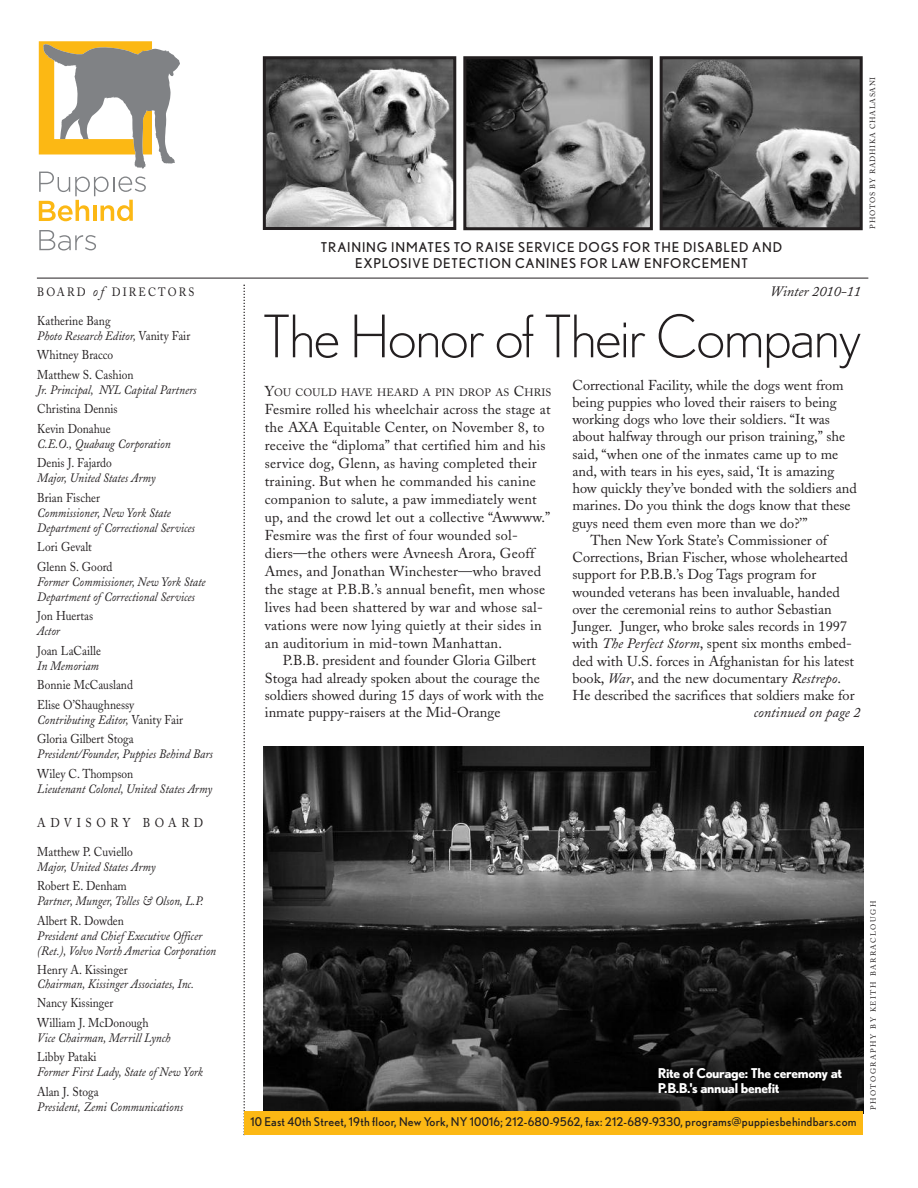
<style>
.page{position:relative;width:918px;height:1188px;background:#fff}
.page>*{position:absolute;margin:0;border:0;box-sizing:border-box;transform-origin:0 0}
.t1{font:300 58.5px "Nobel";letter-spacing:-.025em;color:#231f20}
.t2{font:14.25px/18px "Adobe Caslon";color:#231f20}
.t3{font:italic 14.25px "Adobe Caslon";color:#231f20}
.t4{font:13.5px/16.2px "Nobel";letter-spacing:.06em;color:#231f20;text-align:center}
.t5{font:700 13.5px/15px "Nobel";letter-spacing:-.025em;color:#fff}
.t6{font:italic 12.75px/15px "Adobe Caslon";color:#231f20;scale:.9 1}
.t7{font:12.75px/19.5px "Adobe Caslon";color:#231f20;scale:.9 1}
.t8{font:12.75px "Adobe Caslon";letter-spacing:.4em;color:#231f20;scale:.9 1}
.t9{font:12px "Nobel";letter-spacing:.02em;color:#231f20}
.t10{font:12px "Adobe Caslon";letter-spacing:.2em;color:#231f20;scale:.9 1}
.t11{font:10.65px "Adobe Caslon";letter-spacing:.02em;color:#231f20}
.t12{font:7.5px "Adobe Caslon";letter-spacing:.2em;color:#231f20}
.t13{font:7.5px "Adobe Caslon";letter-spacing:.1em;color:#231f20}
.s1{font-style:italic;font-size:14.25px}
.s2{font-style:italic}
.s3{font-size:14.25px}
</style>
<div class="page">
<hr style="left:37px;top:278px;width:831px;height:1px;background:#231f20">
<img style="left:664px;top:60px;width:195px;height:166px">
<div style="left:660px;top:56px;width:203px;height:174px;border:3px solid #231f20"></div>
<img style="left:467px;top:60px;width:182px;height:166px">
<div style="left:463px;top:56px;width:190px;height:174px;border:3px solid #231f20"></div>
<img style="left:267px;top:60px;width:185px;height:166px">
<div style="left:263px;top:56px;width:193px;height:174px;border:3px solid #231f20"></div>
<svg style="left:243px;top:285px;width:2px;height:850px"></svg>
<svg style="left:39px;top:230px;width:57px;height:21px"></svg>
<svg style="left:39px;top:41px;width:141px;height:180px"></svg>
<img style="left:264px;top:746px;width:600px;height:367px">
<div style="left:244px;top:1111px;width:619px;height:23px;background:#fcb814"></div>
<p class="t10" style="left:37px;top:288px;width:176px">BOARD <span class="s1">of</span> DIRECTORS</p>
<p class="t7" style="left:37px;top:314px;width:172px;line-height:15px">Katherine Bang<br><span class="s2">Photo Research Editor,</span> Vanity Fair</p>
<p class="t7" style="left:37px;top:347px;width:109px">Whitney Bracco<br>Matthew S. Cashion</p>
<p class="t6" style="left:37px;top:384px;width:179px">Jr. Principal, NYL Capital Partners</p>
<p class="t7" style="left:37px;top:401px;width:91px">Christina Dennis<br>Kevin Donahue</p>
<p class="t6" style="left:37px;top:438px;width:150px">C.E.O., Quabaug Corporation</p>
<p class="t7" style="left:37px;top:455px;width:85px">Denis J. Fajardo</p>
<p class="t6" style="left:37px;top:472px;width:133px">Major, United States Army</p>
<p class="t7" style="left:37px;top:489px;width:71px">Brian Fischer</p>
<p class="t6" style="left:37px;top:507px;width:177px">Commissioner, New York State<br>Department of Correctional Services</p>
<p class="t7" style="left:37px;top:539px;width:85px">Lori Gevalt<br>Glenn S. Goord</p>
<p class="t6" style="left:37px;top:576px;width:189px">Former Commissioner, New York State<br>Department of Correctional Services</p>
<p class="t7" style="left:37px;top:608px;width:64px">Jon Huertas</p>
<p class="t6" style="left:37px;top:625px;width:27px">Actor</p>
<p class="t7" style="left:37px;top:642px;width:72px">Joan LaCaille</p>
<p class="t6" style="left:37px;top:660px;width:70px">In Memoriam</p>
<p class="t7" style="left:37px;top:677px;width:109px">Bonnie McCausland<br>Elise O’Shaughnessy</p>
<p class="t7" style="left:37px;top:711px;width:163px"><span class="s2">Contributing Editor,</span> Vanity Fair<br>Gloria Gilbert Stoga</p>
<p class="t6" style="left:37px;top:748px;width:197px">President/Founder, Puppies Behind Bars</p>
<p class="t7" style="left:37px;top:765px;width:108px">Wiley C. Thompson</p>
<p class="t6" style="left:37px;top:783px;width:196px">Lieutenant Colonel, United States Army</p>
<p class="t8" style="left:37px;top:818px;width:186px">ADVISORY BOARD</p>
<p class="t7" style="left:37px;top:843px;width:108px">Matthew P. Cuviello</p>
<p class="t6" style="left:37px;top:861px;width:133px">Major, United States Army</p>
<p class="t7" style="left:37px;top:878px;width:101px">Robert E. Denham</p>
<p class="t6" style="left:37px;top:895px;width:186px">Partner, Munger, Tolles &amp; Olson, L.P.</p>
<p class="t7" style="left:37px;top:912px;width:98px">Albert R. Dowden</p>
<p class="t6" style="left:37px;top:930px;width:200px">President and Chief Executive Officer (Ret.), Volvo North America Corporation</p>
<p class="t7" style="left:37px;top:962px;width:102px">Henry A. Kissinger</p>
<p class="t6" style="left:37px;top:978px;width:176px">Chairman, Kissinger Associates, Inc.</p>
<p class="t7" style="left:37px;top:995px;width:125px">Nancy Kissinger<br>William J. McDonough</p>
<p class="t6" style="left:37px;top:1032px;width:150px">Vice Chairman, Merrill Lynch</p>
<p class="t7" style="left:37px;top:1049px;width:67px">Libby Pataki</p>
<p class="t6" style="left:37px;top:1066px;width:186px">Former First Lady, State of New York</p>
<p class="t7" style="left:37px;top:1083px;width:70px">Alan J. Stoga</p>
<p class="t6" style="left:37px;top:1101px;width:164px">President, Zemi Communications</p>
<p class="t4" style="left:321px;top:239px;width:463px">TRAINING INMATES TO RAISE SERVICE DOGS FOR THE DISABLED AND<br>EXPLOSIVE DETECTION CANINES FOR LAW ENFORCEMENT</p>
<p class="t3" style="left:770px;top:287px;width:92px">Winter 2010-11</p>
<h1 class="t1" style="left:263px;top:303px;width:600px">The Honor of Their Company</h1>
<p class="t11" style="left:265px;top:388px;width:288px"><span class="s3">Y</span>OU COULD HAVE HEARD A PIN DROP AS <span class="s3">C</span>HRIS</p>
<p class="t2" style="left:265px;top:402px;width:287px">Fesmire rolled his wheelchair across the stage at the AXA Equitable Center, on November 8, to receive the “diploma” that certified him and his service dog, Glenn, as having completed their training. But when he commanded his canine companion to salute, a paw immediately went up, and the crowd let out a collective “Awwww.” Fesmire was the first of four wounded sol&shy;diers—the others were Avneesh Arora, Geoff Ames, and Jonathan Winchester—who braved the stage at P.B.B.’s annual benefit, men whose lives had been shattered by war and whose sal&shy;vations were now lying quietly at their sides in an auditorium in mid-town Manhattan.</p>
<p class="t2" style="left:265px;top:654px;width:281px;line-height:17.2px;text-indent:18px">P.B.B. president and founder Gloria Gilbert Stoga had already spoken about the courage the soldiers showed during 15 days of work with the inmate puppy-raisers at the Mid-Orange</p>
<p class="t2" style="left:572px;top:378px;width:273px">Correctional Facility, while the dogs went from</p>
<p class="t2" style="left:572px;top:395px;width:266px">being puppies who loved their raisers to being</p>
<p class="t2" style="left:572px;top:412px;width:259px">working dogs who love their soldiers. “It was</p>
<p class="t2" style="left:572px;top:429px;width:274px">about halfway through our prison training,” she</p>
<p class="t2" style="left:572px;top:447px;width:267px">said, “when one of the inmates came up to me</p>
<p class="t2" style="left:572px;top:464px;width:264px">and, with tears in his eyes, said, ‘It is amazing</p>
<p class="t2" style="left:572px;top:481px;width:286px">how quickly they’ve bonded with the soldiers and</p>
<p class="t2" style="left:572px;top:498px;width:280px">marines. Do you think the dogs know that these</p>
<p class="t2" style="left:572px;top:516px;width:237px">guys need them even more than we do?’”</p>
<p class="t2" style="left:590px;top:533px;width:238px">Then New York State’s Commissioner of</p>
<p class="t2" style="left:572px;top:550px;width:277px">Corrections, Brian Fischer, whose wholehearted</p>
<p class="t2" style="left:572px;top:567px;width:245px">support for P.B.B.’s Dog Tags program for</p>
<p class="t2" style="left:572px;top:585px;width:269px">wounded veterans has been invaluable, handed</p>
<p class="t2" style="left:572px;top:602px;width:261px">over the ceremonial reins to author Sebastian</p>
<p class="t2" style="left:572px;top:619px;width:276px">Junger. Junger, who broke sales records in 1997</p>
<p class="t2" style="left:572px;top:636px;width:281px">with <span class="s2">The Perfect Storm</span>, spent six months embed-</p>
<p class="t2" style="left:572px;top:654px;width:283px">ded with U.S. forces in Afghanistan for his latest</p>
<p class="t2" style="left:572px;top:671px;width:270px">book, <span class="s2">War</span>, and the new documentary <span class="s2">Restrepo</span>.</p>
<p class="t2" style="left:572px;top:688px;width:284px">He described the sacrifices that soldiers make for</p>
<p class="t3" style="left:754px;top:708px;width:108px">continued on page 2</p>
<p class="t13" style="left:870px;top:229px;width:153px;rotate:-90deg">PHOTOS BY RADHIKA CHALASANI</p>
<p class="t5" style="left:658px;top:1066px;width:186px">Rite of Courage: The ceremony at<br>P.B.B.'s annual benefit</p>
<p class="t9" style="left:250px;top:1115px;width:608px">10 East 40th Street, 19th floor, New York, NY 10016; 212-680-9562, fax: 212-689-9330, programs@puppiesbehindbars.com</p>
<p class="t12" style="left:871px;top:1110px;width:211px;rotate:-90deg">PHOTOGRAPHY BY KEITH BARRACLOUGH</p>
</div>
